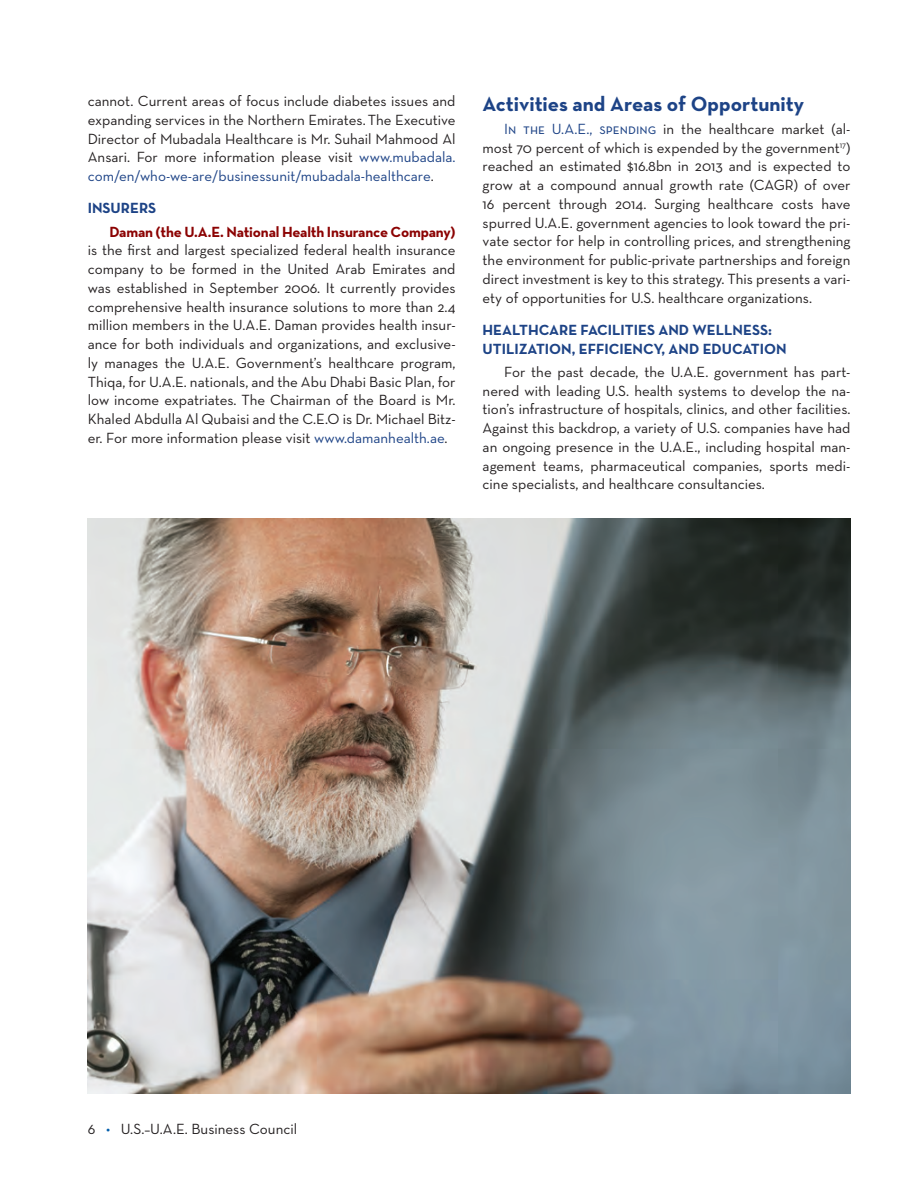
<style>
.page{position:relative;width:918px;height:1188px;background:#fff}
.page>*{position:absolute;margin:0;border:0;box-sizing:border-box;transform-origin:0 0}
.t1{font:700 21px "Neutraface Text";color:#1d4386}
.t2{font:15px/18.8px "Neutraface Text";color:#231f20;text-align:justify}
.t3{font:700 15px/18.8px "Neutraface Text";color:#1d4386}
.t4{font:700 15px "Neutraface Text";letter-spacing:-.01em;color:#8b0202}
.s1{color:#1d4386}
.s2{color:#015dac}
</style>
<div class="page">
<img style="left:88px;top:518px;width:762px;height:576px">
<p class="t2" style="left:88px;top:92px;width:369px">cannot. Current areas of focus include diabetes issues and expanding services in the Northern Emirates.The Executive Director of Mubadala Healthcare is Mr. Suhail Mahmood Al Ansari. For more information please visit <span class="s1">www.mubadala. com/en/who-we-are/businessunit/mubadala-healthcare</span>.</p>
<p class="t3" style="left:88px;top:199px;width:70px">INSURERS</p>
<p class="t4" style="left:109px;top:222px;width:348px">Daman (the U.A.E. National Health Insurance Company)</p>
<p class="t2" style="left:88px;top:241px;width:369px">is the first and largest specialized federal health insurance company to be formed in the United Arab Emirates and was established in September 2006. It currently provides comprehensive health insurance solutions to more than 2.4 million members in the U.A.E. Daman provides health insur&shy;ance for both individuals and organizations, and exclusive&shy;ly manages the U.A.E. Government’s healthcare program, Thiqa, for U.A.E. nationals, and the Abu Dhabi Basic Plan, for low income expatriates. The Chairman of the Board is Mr.<br>Khaled Abdulla Al Qubaisi and the C.E.O is Dr. Michael Bitz&shy;er. For more information please visit <span class="s1">www.damanhealth.ae</span>.</p>
<h1 class="t1" style="left:483px;top:90px;width:323px">Activities and Areas of Opportunity</h1>
<p class="t2" style="left:483px;top:119px;width:369px;text-indent:22px"><span class="s1">In the U.A.E., spending</span> in the healthcare market (al&shy;most 70 percent of which is expended by the government<sup>17</sup>) reached an estimated $16.8bn in 2013 and is expected to grow at a compound annual growth rate (CAGR) of over 16 percent through 2014. Surging healthcare costs have spurred U.A.E. government agencies to look toward the pri&shy;vate sector for help in controlling prices, and strengthening the environment for public-private partnerships and foreign direct investment is key to this strategy. This presents a vari&shy;ety of opportunities for U.S. healthcare organizations.</p>
<p class="t3" style="left:483px;top:320px;width:306px">HEALTHCARE FACILITIES AND WELLNESS:<br>UTILIZATION, EFFICIENCY, AND EDUCATION</p>
<p class="t2" style="left:483px;top:362px;width:369px;text-indent:22px">For the past decade, the U.A.E. government has part&shy;nered with leading U.S. health systems to develop the na&shy;tion’s infrastructure of hospitals, clinics, and other facilities.<br>Against this backdrop, a variety of U.S. companies have had an ongoing presence in the U.A.E., including hospital man&shy;agement teams, pharmaceutical companies, sports medi&shy;cine specialists, and healthcare consultancies.</p>
<p class="t2" style="left:88px;top:1119px;width:211px">6 <span class="s2">•</span> U.S.–U.A.E. Business Council</p>
</div>
